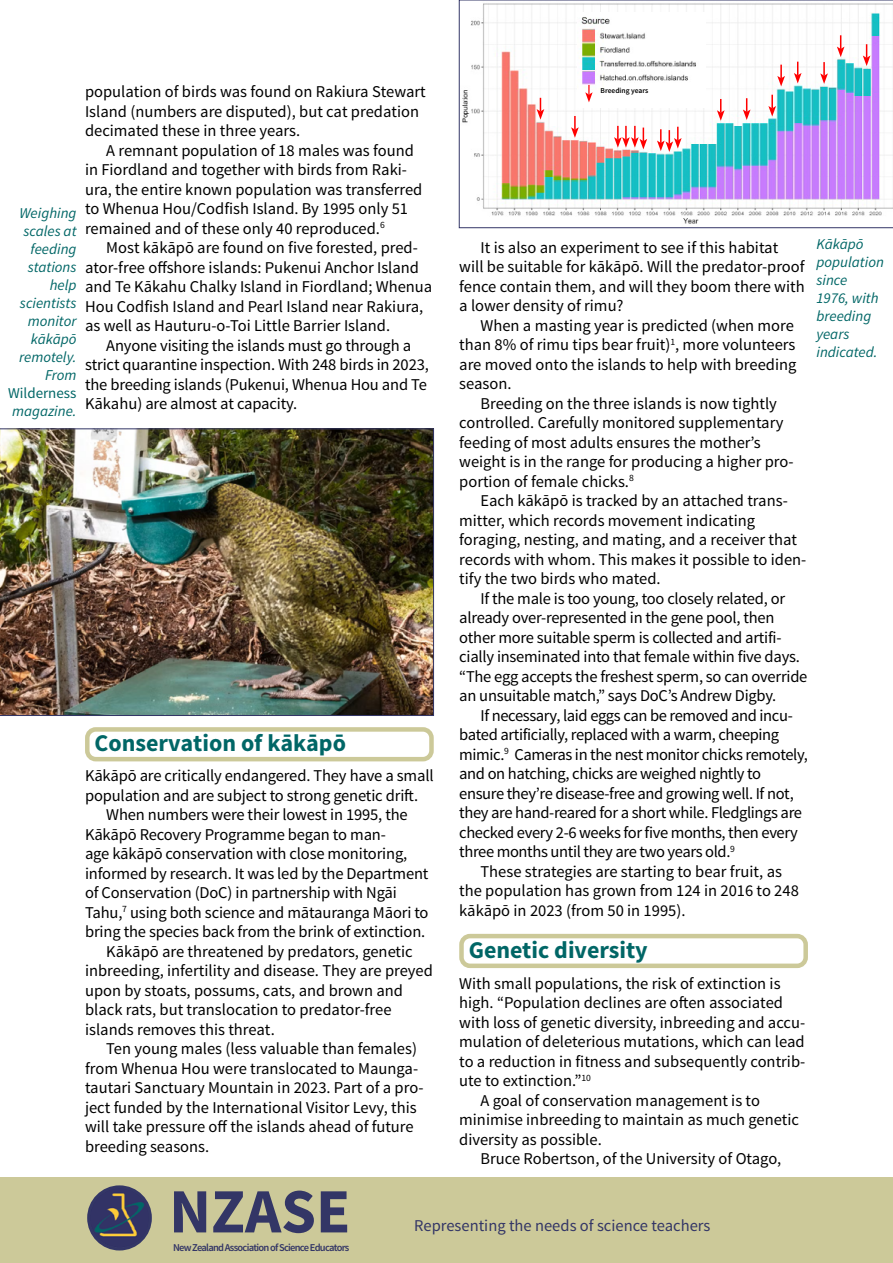
<style>
.page{position:relative;width:893px;height:1263px;background:#fff}
.page>*{position:absolute;margin:0;border:0;box-sizing:border-box;transform-origin:0 0}
.t1{font:700 63px "Source Sans Pro";color:#333666}
.Sub_head_teal{font:700 24px "Source Sans Pro";color:#066}
.t2{font:16.5px/19.5px "Source Sans Pro";color:#000}
.t3{font:16.5px/19.5px "Source Sans Pro";letter-spacing:-.025em;color:#000}
.t4{font:16.5px "Source Sans Pro";color:#333666}
.t5{font:italic 15px/18px "Source Sans Pro";color:#066;text-align:right}
.t6{font:600 10.5px "Source Sans Pro";letter-spacing:-.07em;color:#333666}
.t7{font:600 7.5px "Source Sans Pro";color:#000}
.s1{font-style:normal}
</style>
<div class="page">
<div style="left:0;top:1178px;width:893px;height:85px;background:#ccc999"></div>
<img style="left:84px;top:1177px;width:76px;height:74px">
<div style="left:87px;top:1185px;width:65px;height:65px;border:3px solid #333666;border-radius:50%"></div>
<div style="left:85px;top:727px;width:349px;height:34px;border:4px solid #ccc999;border-radius:9px"></div>
<img style="left:0;top:429px;width:434px;height:287px">
<div style="left:459px;top:934px;width:349px;height:34px;border:4px solid #ccc999;border-radius:9px"></div>
<svg style="left:459px;top:0;width:434px;height:228px"></svg>
<svg style="left:537px;top:98px;width:7px;height:22px"></svg>
<svg style="left:571px;top:116px;width:8px;height:22px"></svg>
<svg style="left:614px;top:126px;width:33px;height:23px"></svg>
<svg style="left:657px;top:127px;width:25px;height:25px"></svg>
<svg style="left:717px;top:99px;width:8px;height:22px"></svg>
<svg style="left:743px;top:98px;width:7px;height:22px"></svg>
<svg style="left:768px;top:95px;width:8px;height:22px"></svg>
<svg style="left:777px;top:65px;width:8px;height:21px"></svg>
<svg style="left:794px;top:62px;width:7px;height:21px"></svg>
<svg style="left:820px;top:62px;width:8px;height:22px"></svg>
<svg style="left:837px;top:35px;width:7px;height:22px"></svg>
<svg style="left:863px;top:44px;width:7px;height:22px"></svg>
<img style="left:577px;top:12px;width:128px;height:96px">
<svg style="left:585px;top:85px;width:8px;height:17px"></svg>
<p class="t5" style="left:8px;top:204px;width:70px">Weighing scales at feeding stations help scientists monitor kākāpō remotely.<br>From<br><span class="s1">Wilderness </span>magazine.</p>
<p class="t2" style="left:85px;top:82px;width:342px">population of birds was found on Rakiura Stewart<br>Island (numbers are disputed), but cat predation decimated these in three years.</p>
<p class="t2" style="left:85px;top:141px;width:339px;text-indent:21px">A remnant population of 18 males was found in Fiordland and together with birds from Raki&shy;ura, the entire known population was transferred to Whenua Hou/Codfish Island. By 1995 only 51 remained and of these only 40 reproduced.<sup>6</sup></p>
<p class="t2" style="left:85px;top:238px;width:349px;text-indent:21px">Most kākāpō are found on five forested, pred&shy;ator-free offshore islands: Pukenui Anchor Island and Te Kākahu Chalky Island in Fiordland; Whenua Hou Codfish Island and Pearl Island near Rakiura, as well as Hauturu-o-Toi Little Barrier Island.</p>
<p class="t2" style="left:85px;top:336px;width:345px;text-indent:21px">Anyone visiting the islands must go through a strict quarantine inspection. With 248 birds in 2023, the breeding islands (Pukenui, Whenua Hou and Te Kākahu) are almost at capacity.</p>
<p class="Sub_head_teal" style="left:95px;top:728px;width:253px">Conservation of kākāpō</p>
<p class="t2" style="left:85px;top:766px;width:350px">Kākāpō are critically endangered. They have a small population and are subject to strong genetic drift.</p>
<p class="t2" style="left:85px;top:805px;width:345px;text-indent:21px">When numbers were their lowest in 1995, the Kākāpō Recovery Programme began to man-<br>age kākāpō conservation with close monitoring, informed by research. It was led by the Department of Conservation (DoC) in partnership with Ngāi Tahu,<sup>7</sup> using both science and mātauranga Māori to bring the species back from the brink of extinction.</p>
<p class="t2" style="left:85px;top:942px;width:349px;text-indent:21px">Kākāpō are threatened by predators, genetic inbreeding, infertility and disease. They are preyed upon by stoats, possums, cats, and brown and black rats, but translocation to predator-free islands removes this threat.</p>
<p class="t2" style="left:85px;top:1039px;width:340px;text-indent:21px">Ten young males (less valuable than females) from Whenua Hou were translocated to Maunga&shy;tautari Sanctuary Mountain in 2023. Part of a pro&shy;ject funded by the International Visitor Levy, this will take pressure off the islands ahead of future breeding seasons.</p>
<p class="t7" style="left:601px;top:86px;width:49px">Breeding years</p>
<p class="t2" style="left:459px;top:238px;width:347px;text-indent:21px">It is also an experiment to see if this habitat will be suitable for kākāpō. Will the predator-proof fence contain them, and will they boom there with a lower density of rimu?</p>
<p class="t2" style="left:459px;top:316px;width:339px;text-indent:21px">When a masting year is predicted (when more than 8% of rimu tips bear fruit)<sup>1</sup>, more volunteers are moved onto the islands to help with breeding season.</p>
<p class="t2" style="left:459px;top:394px;width:336px;text-indent:21px">Breeding on the three islands is now tightly controlled. Carefully monitored supplementary feeding of most adults ensures the mother’s weight is in the range for producing a higher pro&shy;portion of female chicks.<sup>8</sup></p>
<p class="t2" style="left:459px;top:491px;width:349px;text-indent:21px">Each kākāpō is tracked by an attached trans&shy;mitter, which records movement indicating foraging, nesting, and mating, and a receiver that records with whom. This makes it possible to iden&shy;tify the two birds who mated.</p>
<p class="t2" style="left:459px;top:589px;width:350px;text-indent:21px">If the male is too young, too closely related, or already over-represented in the gene pool, then other more suitable sperm is collected and artifi&shy;cially inseminated into that female within five days. “The egg accepts the freshest sperm, so can override an unsuitable match,” says DoC’s Andrew Digby.</p>
<p class="t3" style="left:459px;top:706px;width:350px;text-indent:21px">If necessary, laid eggs can be removed and incu&shy;bated artificially, replaced with a warm, cheeping mimic.<sup>9</sup> Cameras in the nest monitor chicks remotely, and on hatching, chicks are weighed nightly to ensure they’re disease-free and growing well. If not, they are hand-reared for a short while. Fledglings are checked every 2-6 weeks for five months, then every three months until they are two years old.<sup>9</sup></p>
<p class="t2" style="left:459px;top:862px;width:341px;text-indent:21px">These strategies are starting to bear fruit, as the population has grown from 124 in 2016 to 248 kākāpō in 2023 (from 50 in 1995).</p>
<p class="Sub_head_teal" style="left:469px;top:934px;width:180px">Genetic diversity</p>
<p class="t2" style="left:459px;top:974px;width:348px">With small populations, the risk of extinction is high. “Population declines are often associated with loss of genetic diversity, inbreeding and accu&shy;mulation of deleterious mutations, which can lead to a reduction in fitness and subsequently contrib&shy;ute to extinction.”<sup>10</sup></p>
<p class="t2" style="left:459px;top:1091px;width:341px;text-indent:21px">A goal of conservation management is to minimise inbreeding to maintain as much genetic diversity as possible.</p>
<p class="t2" style="left:480px;top:1149px;width:302px">Bruce Robertson, of the University of Otago,</p>
<p class="t5" style="left:816px;top:235px;width:69px;text-align:left">Kākāpō population since<br>1976, with breeding years indicated.</p>
<h1 class="t1" style="left:169px;top:1171px;width:183px">NZASE</h1>
<p class="t6" style="left:173px;top:1241px;width:178px">New Zealand Association of Science Educators</p>
<p class="t4" style="left:414px;top:1215px;width:298px">Representing the needs of science teachers</p>
</div>
